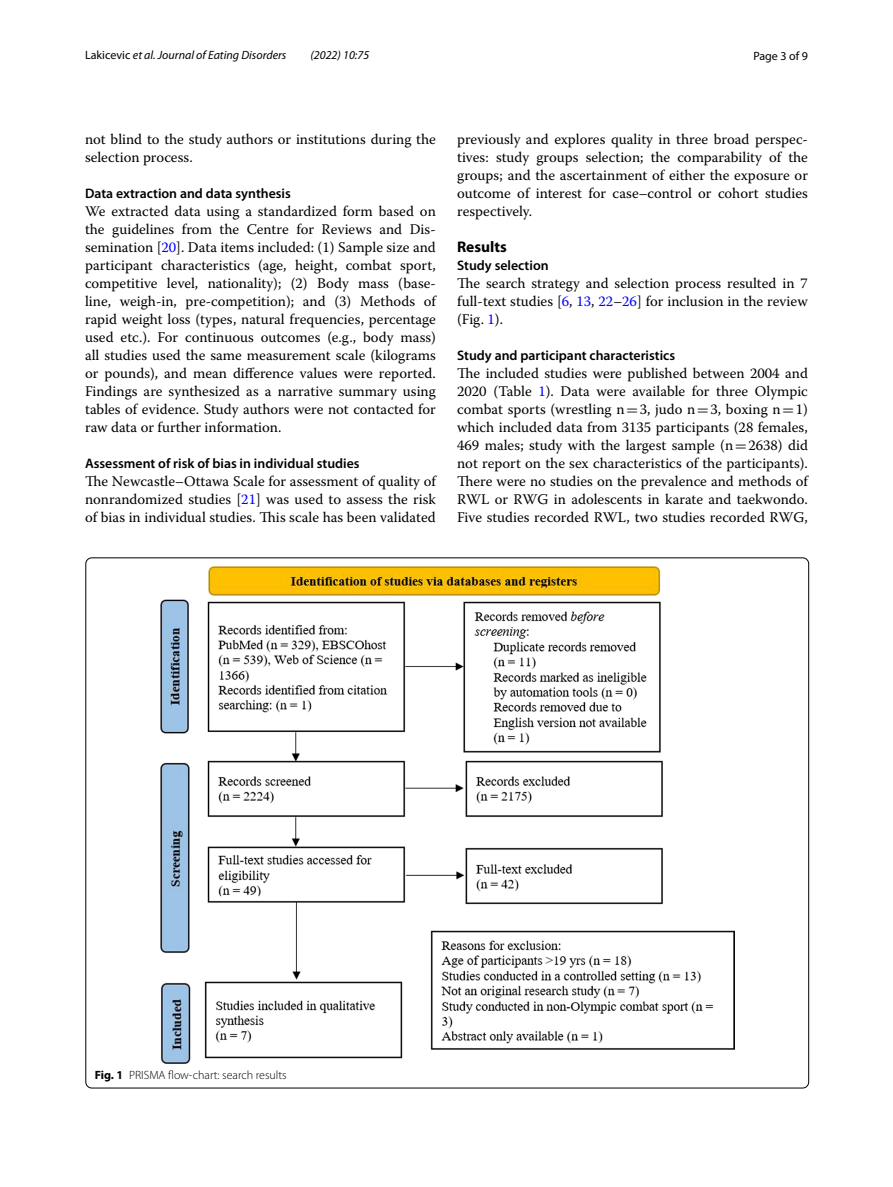
<style>
.page{position:relative;width:893px;height:1187px;background:#fff}
.page>*{position:absolute;margin:0;border:0;box-sizing:border-box;transform-origin:0 0}
.t1{font:700 15.45px "Myriad Pro";color:#000}
.t2{font:14.7px/18px "Warnock Pro";color:#000;text-align:justify}
.t3{font:600 13.8px "Myriad Pro";color:#000}
.t4{font:italic 12px "Myriad Pro";color:#000}
.t5{font:300 12px "Myriad Pro";color:#000}
.t6{font:12px "Myriad Pro";color:#000}
.s1{font-style:normal}
.s2{color:#00f}
.s3{font-family:"MTSY"}
.s4{font-weight:700}
</style>
<div class="page">
<img style="left:160px;top:567px;width:574px;height:496px">
<p class="t4" style="left:85px;top:48px;width:203px"><span class="s1">Lakicevic</span> et al. Journal of Eating Disorders</p>
<p class="t4" style="left:310px;top:48px;width:60px">(2022) 10:75</p>
<p class="t6" style="left:753px;top:48px;width:56px">Page 3 of 9</p>
<p class="t2" style="left:85px;top:130px;width:352px">not blind to the study authors or institutions during the selection process.</p>
<p class="t3" style="left:85px;top:184px;width:207px">Data extraction and data synthesis</p>
<p class="t2" style="left:85px;top:202px;width:352px">We extracted data using a standardized form based on the guidelines from the Centre for Reviews and Dis&shy;semination [<span class="s2">20</span>]. Data items included: (1) Sample size and participant characteristics (age, height, combat sport, competitive level, nationality); (2) Body mass (base&shy;line, weigh-in, pre-competition); and (3) Methods of rapid weight loss (types, natural frequencies, percentage used etc.). For continuous outcomes (e.g., body mass) all studies used the same measurement scale (kilograms or pounds), and mean difference values were reported.<br>Findings are synthesized as a narrative summary using tables of evidence. Study authors were not contacted for raw data or further information.</p>
<p class="t3" style="left:85px;top:454px;width:276px">Assessment of risk of bias in individual studies</p>
<p class="t2" style="left:85px;top:472px;width:352px">The Newcastle–Ottawa Scale for assessment of quality of nonrandomized studies [<span class="s2">21</span>] was used to assess the risk of bias in individual studies. This scale has been validated</p>
<p class="t2" style="left:457px;top:130px;width:352px">previously and explores quality in three broad perspec&shy;tives: study groups selection; the comparability of the groups; and the ascertainment of either the exposure or outcome of interest for case–control or cohort studies respectively.</p>
<p class="t1" style="left:457px;top:236px;width:51px">Results</p>
<p class="t3" style="left:457px;top:256px;width:93px">Study selection</p>
<p class="t2" style="left:457px;top:274px;width:352px">The search strategy and selection process resulted in 7 full-text studies [<span class="s2">6</span>, <span class="s2">13</span>, <span class="s2">22</span>–<span class="s2">26</span>] for inclusion in the review (Fig. <span class="s2">1</span>).</p>
<p class="t3" style="left:457px;top:346px;width:220px">Study and participant characteristics</p>
<p class="t2" style="left:457px;top:364px;width:352px">The included studies were published between 2004 and 2020 (Table <span class="s2">1</span>). Data were available for three Olympic combat sports (wrestling n<span class="s3">=</span>3, judo n<span class="s3">=</span>3, boxing n<span class="s3">=</span>1) which included data from 3135 participants (28 females, 469 males; study with the largest sample (n<span class="s3">=</span>2638) did not report on the sex characteristics of the participants).<br>There were no studies on the prevalence and methods of RWL or RWG in adolescents in karate and taekwondo.<br>Five studies recorded RWL, two studies recorded RWG,</p>
<p class="t5" style="left:95px;top:1068px;width:193px"><span class="s4">Fig. 1</span> PRISMA flow-chart: search results</p>
</div>
